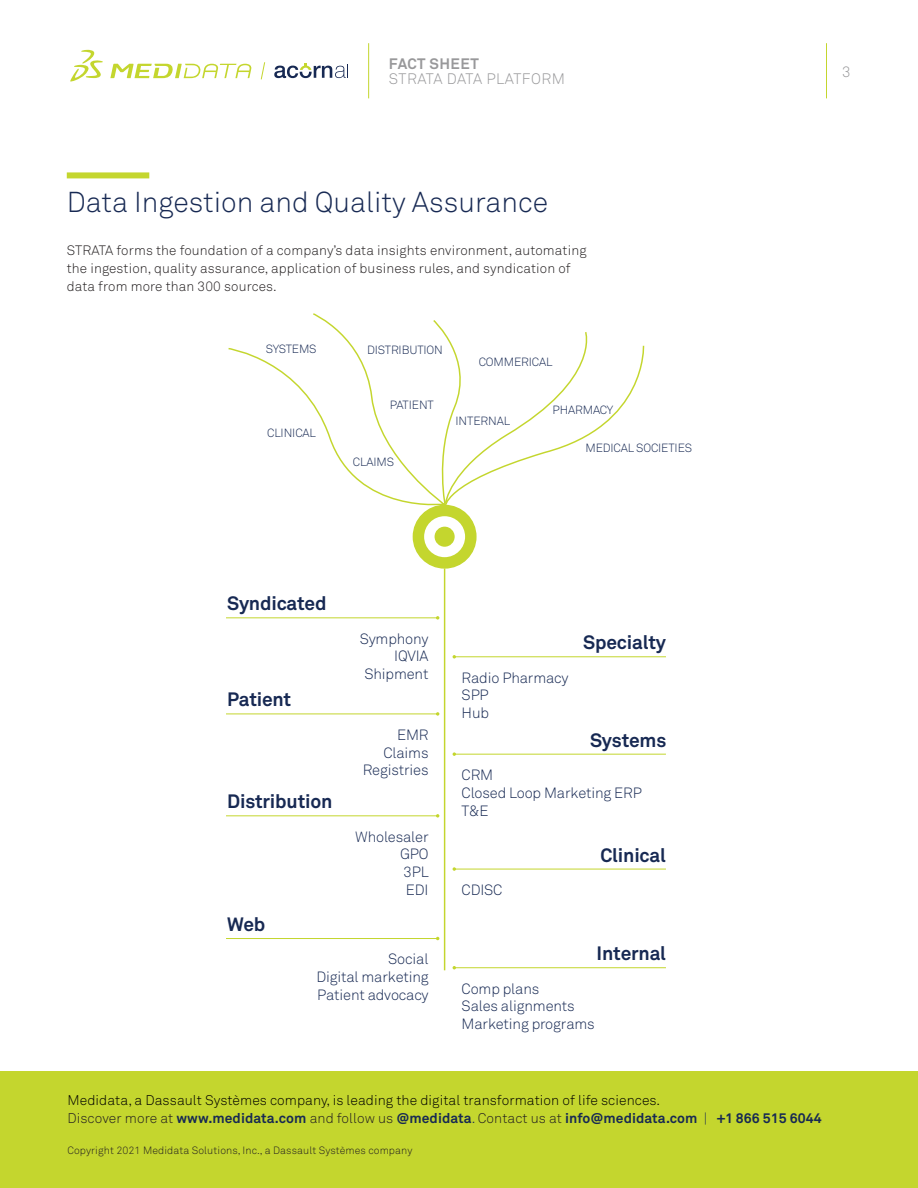
<style>
.page{position:relative;width:918px;height:1188px;background:#fff}
.page>*{position:absolute;margin:0;border:0;box-sizing:border-box;transform-origin:0 0}
.H1_-_2__with_sidebar{font:300 28.5px "Akkurat Std";color:#172953}
.t1{font:700 19.2px "Akkurat Std";letter-spacing:-.01em;color:#172953}
.t2{font:300 15px "Akkurat Std";letter-spacing:.025em;color:#98989a}
.t3{font:700 15px "Akkurat Std";letter-spacing:.035em;color:#98989a}
.t4{font:300 14.7px/17.7px "Akkurat Std";letter-spacing:-.01em;color:#172953;text-align:right}
.t5{font:300 13.8px/18px "Akkurat Std";letter-spacing:.005em;color:#000}
.Body_copy{font:300 13.5px/18px "Akkurat Std";letter-spacing:.01em;color:#231f20}
.t6{font:300 11.85px "Akkurat Std";letter-spacing:-.01em;color:#172953}
.t7{font:300 10.5px "Akkurat Std";letter-spacing:.01em;color:#231f20}
.s1{color:#231f20}
.s2{font-weight:700;color:#172953}
.s3{color:#172953}
</style>
<div class="page">
<svg style="left:70px;top:50px;width:33px;height:32px"></svg>
<svg style="left:110px;top:64px;width:142px;height:14px"></svg>
<svg style="left:260px;top:62px;width:6px;height:18px"></svg>
<svg style="left:274px;top:64px;width:74px;height:14px"></svg>
<hr style="left:368px;top:43px;width:1px;height:55px;background:#c4d62e">
<hr style="left:826px;top:43px;width:1px;height:55px;background:#c4d62e">
<div style="left:0;top:1071px;width:918px;height:117px;background:#c4d62e"></div>
<div style="left:67px;top:172px;width:82px;height:6px;background:#c4d62e"></div>
<hr style="left:226px;top:617px;width:212px;height:1px;background:#c4d62e">
<hr style="left:454px;top:656px;width:212px;height:1px;background:#c4d62e">
<hr style="left:454px;top:754px;width:212px;height:1px;background:#c4d62e">
<hr style="left:454px;top:869px;width:212px;height:1px;background:#c4d62e">
<hr style="left:454px;top:967px;width:212px;height:1px;background:#c4d62e">
<hr style="left:226px;top:714px;width:212px;height:1px;background:#c4d62e">
<hr style="left:226px;top:815px;width:212px;height:1px;background:#c4d62e">
<hr style="left:226px;top:938px;width:212px;height:1px;background:#c4d62e">
<hr style="left:444px;top:569px;width:1px;height:401px;background:#c4d62e">
<div style="left:413px;top:505px;width:63px;height:63px;background:#c4d62e;border-radius:50%"></div>
<div style="left:413px;top:505px;width:64px;height:64px;border:1px solid #c4d62e;border-radius:50%"></div>
<div style="left:424px;top:516px;width:41px;height:41px;background:#fff;border-radius:50%"></div>
<div style="left:435px;top:527px;width:20px;height:20px;background:#c4d62e;border-radius:50%"></div>
<svg style="left:447px;top:332px;width:198px;height:178px"></svg>
<svg style="left:228px;top:313px;width:219px;height:204px"></svg>
<p class="t3" style="left:389px;top:55px;width:91px">FACT SHEET</p>
<p class="t2" style="left:389px;top:70px;width:178px">STRATA DATA PLATFORM</p>
<p class="H1_-_2__with_sidebar" style="left:67px;top:185px;width:483px">Data Ingestion and Quality Assurance</p>
<p class="Body_copy" style="left:67px;top:241px;width:521px">STRATA forms the foundation of a company’s data insights environment, automating the ingestion, quality assurance, application of business rules, and syndication of data from more than 300 sources.</p>
<p class="t6" style="left:266px;top:342px;width:52px">SYSTEMS</p>
<p class="t6" style="left:267px;top:426px;width:50px">CLINICAL</p>
<p class="t6" style="left:367px;top:342px;width:77px">DISTRIBUTION</p>
<p class="t6" style="left:390px;top:398px;width:46px">PATIENT</p>
<p class="t6" style="left:353px;top:455px;width:43px">CLAIMS</p>
<p class="t6" style="left:479px;top:355px;width:75px">COMMERICAL</p>
<p class="t6" style="left:456px;top:413px;width:56px">INTERNAL</p>
<p class="t6" style="left:553px;top:402px;width:62px">PHARMACY</p>
<p class="t6" style="left:585px;top:441px;width:108px">MEDICAL SOCIETIES</p>
<p class="t2" style="left:842px;top:63px;width:10px">3</p>
<p class="t1" style="left:227px;top:592px;width:101px">Syndicated</p>
<p class="t1" style="left:227px;top:688px;width:66px">Patient</p>
<p class="t1" style="left:227px;top:790px;width:107px">Distribution</p>
<p class="t1" style="left:227px;top:912px;width:40px">Web</p>
<p class="t4" style="left:360px;top:630px;width:70px">Symphony<br>IQVIA<br>Shipment</p>
<p class="t1" style="left:583px;top:631px;width:84px">Specialty</p>
<p class="t4" style="left:462px;top:669px;width:108px;text-align:left">Radio Pharmacy<br>SPP<br>Hub</p>
<p class="t4" style="left:363px;top:726px;width:67px">EMR<br>Claims<br>Registries</p>
<p class="t4" style="left:355px;top:828px;width:75px">Wholesaler<br>GPO<br>3PL<br>EDI</p>
<p class="t1" style="left:590px;top:728px;width:78px">Systems</p>
<p class="t4" style="left:462px;top:766px;width:182px;text-align:left">CRM<br>Closed Loop Marketing ERP<br>T&amp;E</p>
<p class="t1" style="left:600px;top:843px;width:67px">Clinical</p>
<p class="t4" style="left:462px;top:881px;width:42px">CDISC</p>
<p class="t4" style="left:316px;top:951px;width:114px;text-align:justify;text-indent:72px">Social Digital marketing Patient advocacy</p>
<p class="t1" style="left:597px;top:942px;width:71px">Internal</p>
<p class="t4" style="left:462px;top:980px;width:135px;text-align:left">Comp plans<br>Sales alignments<br>Marketing programs</p>
<p class="t5" style="left:68px;top:1091px;width:756px">Medidata, a Dassault Systèmes company, is leading the digital transformation of life sciences.<br><span class="s1">Discover more at</span> <span class="s2">www.medidata.com</span> <span class="s1">and follow us</span> <span class="s2">@medidata</span><span class="s3">.</span> <span class="s1">Contact us at</span> <span class="s2">info@medidata.com</span> <span class="s3">|</span> <span class="s2">+1 866 515 6044</span></p>
<p class="t7" style="left:68px;top:1144px;width:346px">Copyright 2021 Medidata Solutions, Inc., a Dassault Systèmes company</p>
</div>
